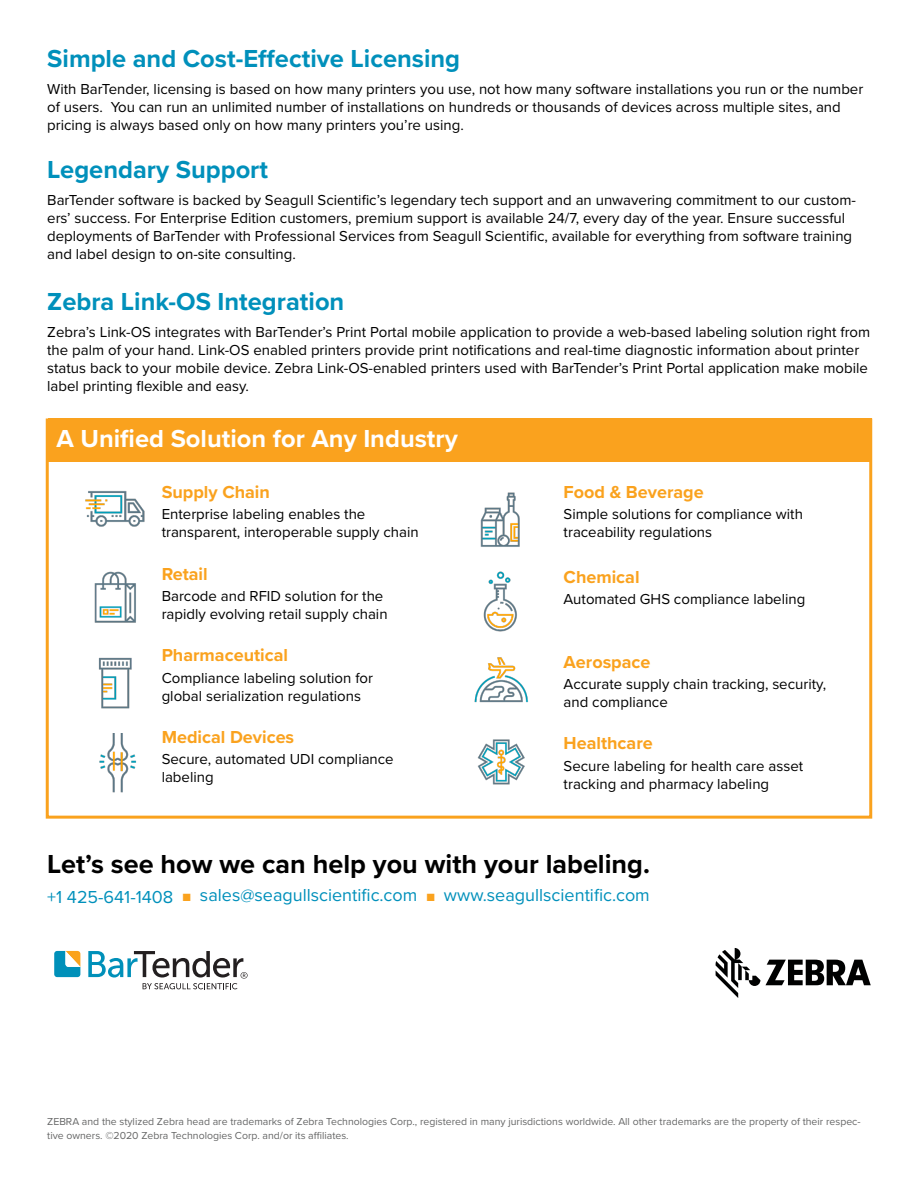
<style>
.page{position:relative;width:918px;height:1188px;background:#fff}
.page>*{position:absolute;margin:0;border:0;box-sizing:border-box;transform-origin:0 0}
.t1{font:700 27px "Proxima Nova";color:#000}
.t2{font:700 25.5px "Proxima Nova";color:#0090bb}
.t3{font:700 25.5px "Proxima Nova";color:#fff}
.t4{font:700 18px "Proxima Nova";color:#faa21e}
.t5{font:18px "Proxima Nova";color:#0090bb}
.t6{font:15px/18px "Proxima Nova";color:#000}
.t7{font:10.5px/13.5px "Proxima Nova";color:#666767}
.s1{color:#faa21e}
</style>
<div class="page">
<img style="left:85px;top:491px;width:60px;height:36px">
<img style="left:94px;top:571px;width:42px;height:52px">
<img style="left:98px;top:657px;width:34px;height:52px">
<img style="left:99px;top:733px;width:38px;height:60px">
<img style="left:480px;top:492px;width:40px;height:55px">
<img style="left:483px;top:572px;width:34px;height:60px">
<img style="left:474px;top:657px;width:54px;height:46px">
<img style="left:477px;top:739px;width:48px;height:46px">
<svg style="left:716px;top:948px;width:155px;height:50px"></svg>
<svg style="left:54px;top:951px;width:26px;height:26px"></svg>
<svg style="left:88px;top:951px;width:160px;height:38px"></svg>
<div style="left:49px;top:418px;width:823px;height:44px;background:#faa21e"></div>
<h2 class="t2" style="left:47px;top:40px;width:414px">Simple and Cost-Effective Licensing</h2>
<p class="t6" style="left:47px;top:80px;width:818px">With BarTender, licensing is based on how many printers you use, not how many software installations you run or the number of users. You can run an unlimited number of installations on hundreds or thousands of devices across multiple sites, and pricing is always based only on how many printers you’re using.</p>
<h2 class="t2" style="left:47px;top:151px;width:222px">Legendary Support</h2>
<p class="t6" style="left:47px;top:191px;width:810px">BarTender software is backed by Seagull Scientific’s legendary tech support and an unwavering commitment to our custom&shy;ers’ success. For Enterprise Edition customers, premium support is available 24/7, every day of the year. Ensure successful deployments of BarTender with Professional Services from Seagull Scientific, available for everything from software training and label design to on-site consulting.</p>
<h2 class="t2" style="left:47px;top:283px;width:299px">Zebra Link-OS Integration</h2>
<p class="t6" style="left:47px;top:323px;width:825px">Zebra’s Link-OS integrates with BarTender’s Print Portal mobile application to provide a web-based labeling solution right from the palm of your hand. Link-OS enabled printers provide print notifications and real-time diagnostic information about printer status back to your mobile device. Zebra Link-OS-enabled printers used with BarTender’s Print Portal application make mobile label printing flexible and easy.</p>
<h2 class="t3" style="left:57px;top:420px;width:403px">A Unified Solution for Any Industry</h2>
<p class="t4" style="left:162px;top:479px;width:110px">Supply Chain</p>
<p class="t6" style="left:162px;top:505px;width:258px">Enterprise labeling enables the transparent, interoperable supply chain</p>
<p class="t4" style="left:162px;top:560px;width:47px">Retail</p>
<p class="t6" style="left:162px;top:586px;width:227px">Barcode and RFID solution for the rapidly evolving retail supply chain</p>
<p class="t4" style="left:162px;top:642px;width:128px">Pharmaceutical</p>
<p class="t6" style="left:162px;top:668px;width:213px">Compliance labeling solution for global serialization regulations</p>
<p class="t4" style="left:162px;top:724px;width:134px">Medical Devices</p>
<p class="t6" style="left:162px;top:750px;width:234px">Secure, automated UDI compliance labeling</p>
<p class="t4" style="left:564px;top:479px;width:142px">Food &amp; Beverage</p>
<p class="t6" style="left:564px;top:505px;width:241px">Simple solutions for compliance with traceability regulations</p>
<p class="t4" style="left:564px;top:563px;width:77px">Chemical</p>
<p class="t6" style="left:564px;top:589px;width:243px">Automated GHS compliance labeling</p>
<p class="t4" style="left:564px;top:648px;width:88px">Aerospace</p>
<p class="t6" style="left:564px;top:674px;width:264px">Accurate supply chain tracking, security, and compliance</p>
<p class="t4" style="left:564px;top:730px;width:91px">Healthcare</p>
<p class="t6" style="left:564px;top:756px;width:241px">Secure labeling for health care asset tracking and pharmacy labeling</p>
<h1 class="t1" style="left:47px;top:844px;width:604px">Let’s see how we can help you with your labeling.</h1>
<p class="t5" style="left:47px;top:882px;width:604px">+1 425-641-1408 <span class="s1">■</span> sales@seagullscientific.com <span class="s1">■</span> www.seagullscientific.com</p>
<p class="t7" style="left:47px;top:1114px;width:815px">ZEBRA and the stylized Zebra head are trademarks of Zebra Technologies Corp., registered in many jurisdictions worldwide. All other trademarks are the property of their respec&shy;tive owners. ©2020 Zebra Technologies Corp. and/or its affiliates.</p>
</div>
